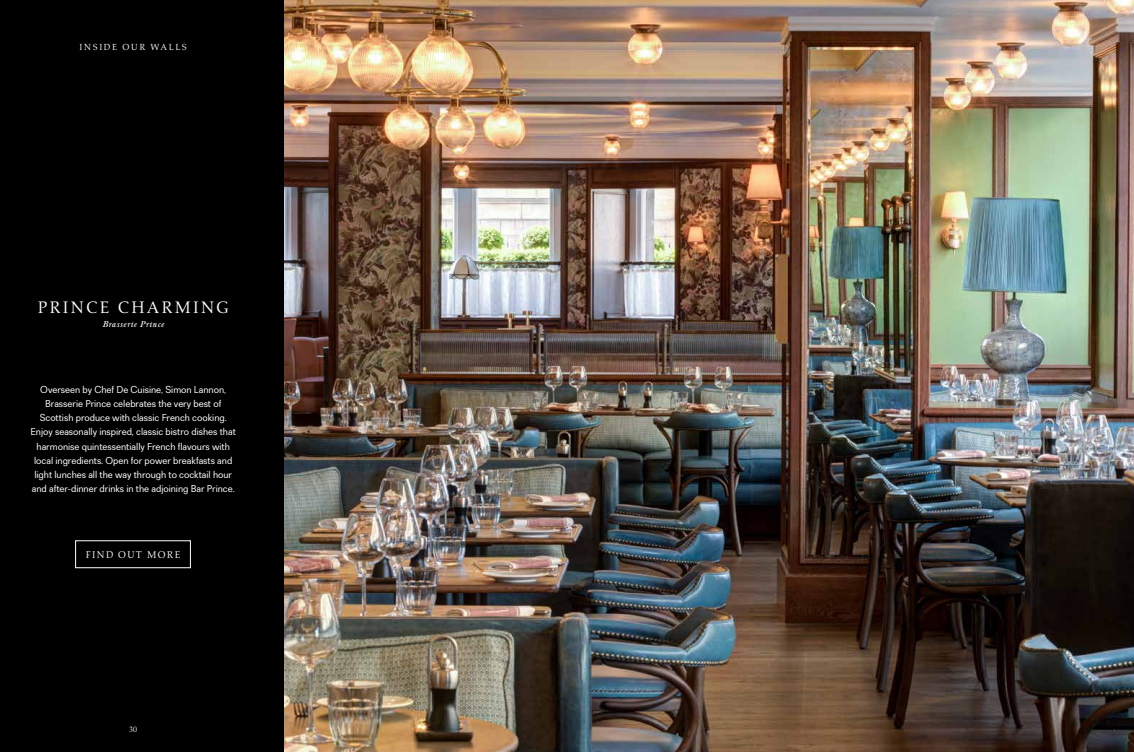
<style>
.page{position:relative;width:1134px;height:752px;background:#fff}
.page>*{position:absolute;margin:0;border:0;box-sizing:border-box;transform-origin:0 0}
.t1{font:17px "Aldus LT Std";letter-spacing:.13em;color:#fff}
.t2{font:10px/14px "Recta";color:#fff;text-align:center}
.t3{font:10px "Aldus LT Std";letter-spacing:.13em;color:#fff}
.t4{font:italic 9px "Baskervald ADF Std";letter-spacing:.04em;color:#fff}
.t5{font:9px "Aldus LT Std";letter-spacing:.18em;color:#fff}
.t6{font:8px "Aldus LT Std";color:#fff}
</style>
<div class="page">
<img style="left:283px;top:0;width:851px;height:751px">
<div style="left:0;top:0;width:283px;height:751px;background:#000"></div>
<p class="t5" style="left:79px;top:42px;width:109px">INSIDE OUR WALLS</p>
<h1 class="t1" style="left:38px;top:298px;width:193px">PRINCE CHARMING</h1>
<p class="t4" style="left:103px;top:319px;width:63px">Brasserie Prince</p>
<p class="t2" style="left:31px;top:383px;width:207px">Overseen by Chef De Cuisine, Simon Lannon, Brasserie Prince celebrates the very best of Scottish produce with classic French cooking.<br>Enjoy seasonally inspired, classic bistro dishes that harmonise quintessentially French flavours with local ingredients. Open for power breakfasts and light lunches all the way through to cocktail hour and after-dinner drinks in the adjoining Bar Prince.</p>
<p class="t3" style="left:86px;top:548px;width:96px">FIND OUT MORE</p>
<p class="t6" style="left:129px;top:724px;width:9px">30</p>
</div>
